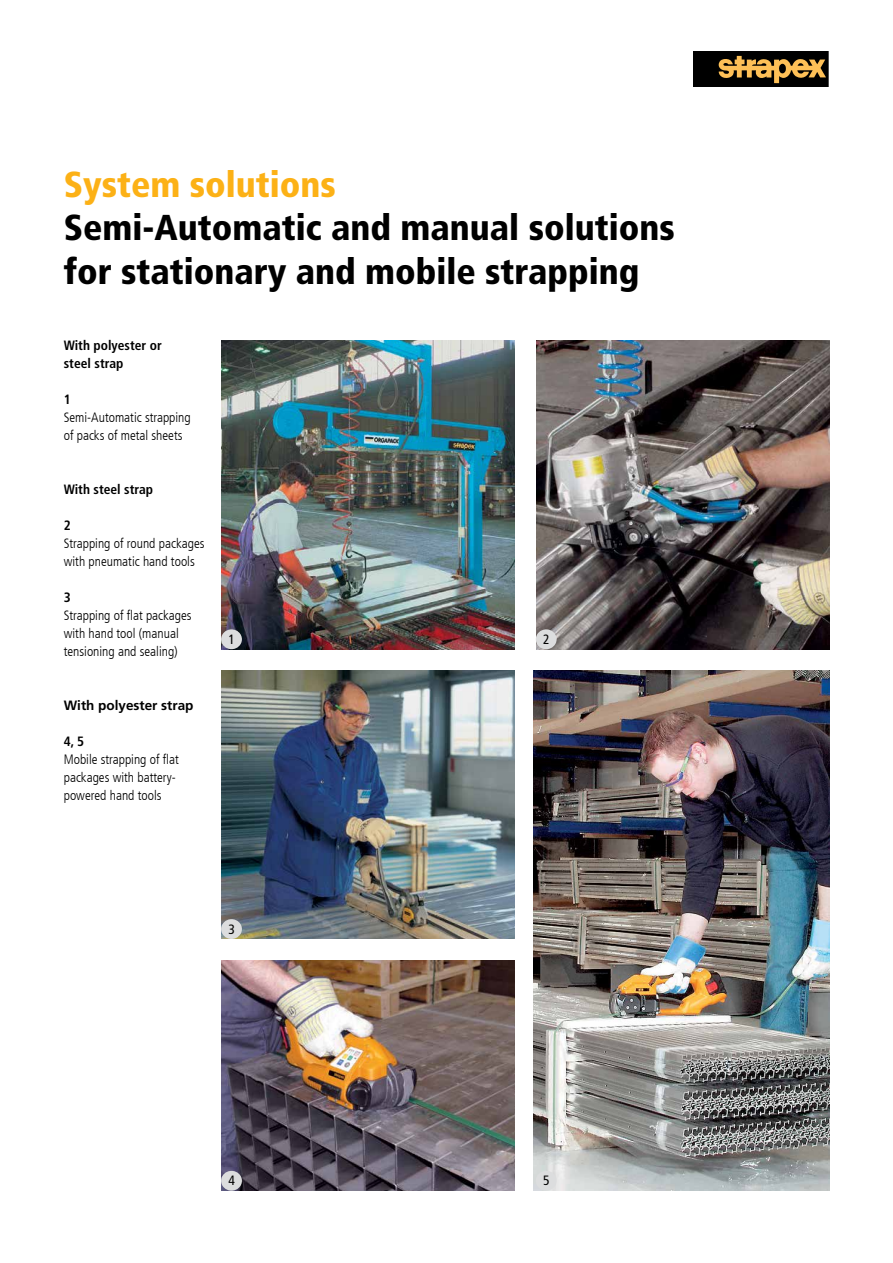
<style>
.page{position:relative;width:893px;height:1263px;background:#fff}
.page>*{position:absolute;margin:0;border:0;box-sizing:border-box;transform-origin:0 0}
.t1{font:900 condensed 36px "Frutiger LT Com";color:#000}
.t2{font:900 condensed 36px "Frutiger LT Com";color:#fcb116}
.t3{font:300 condensed 13.5px/18px "Frutiger LT Com";color:#000}
.t4{font:700 condensed 13.5px "Frutiger LT Com";color:#000}
.t5{font:700 13.5px "Frutiger LT Com";color:#000}
.t6{font:condensed 13.5px "Frutiger LT Com";color:#000}
</style>
<div class="page">
<img style="left:221px;top:340px;width:293px;height:309px">
<img style="left:536px;top:340px;width:293px;height:309px">
<img style="left:221px;top:670px;width:293px;height:269px">
<img style="left:221px;top:961px;width:293px;height:230px">
<img style="left:534px;top:670px;width:295px;height:521px">
<div style="left:221px;top:629px;width:21px;height:20px;background:#dcddde;border-radius:50%"></div>
<div style="left:536px;top:629px;width:21px;height:20px;background:#dcddde;border-radius:50%"></div>
<div style="left:221px;top:919px;width:21px;height:20px;background:#dcddde;border-radius:50%"></div>
<div style="left:221px;top:1171px;width:21px;height:20px;background:#dcddde;border-radius:50%"></div>
<div style="left:536px;top:1171px;width:21px;height:20px;background:#dcddde;border-radius:50%"></div>
<div style="left:693px;top:51px;width:135px;height:35px;background:#000"></div>
<div style="left:693px;top:51px;width:135px;height:36px;border:1px solid #000"></div>
<svg style="left:718px;top:56px;width:108px;height:27px"></svg>
<p class="t2" style="left:64px;top:163px;width:274px">System solutions</p>
<p class="t1" style="left:64px;top:206px;width:612px">Semi-Automatic and manual solutions</p>
<p class="t1" style="left:64px;top:249px;width:577px">for stationary and mobile strapping</p>
<p class="t4" style="left:64px;top:338px;width:100px">With polyester or</p>
<p class="t4" style="left:64px;top:356px;width:61px">steel strap</p>
<p class="t4" style="left:64px;top:392px;width:9px">1</p>
<p class="t3" style="left:64px;top:409px;width:129px">Semi-Automatic strapping</p>
<p class="t3" style="left:64px;top:427px;width:120px">of packs of metal sheets</p>
<p class="t4" style="left:64px;top:482px;width:91px">With steel strap</p>
<p class="t4" style="left:64px;top:518px;width:9px">2</p>
<p class="t3" style="left:64px;top:535px;width:142px">Strapping of round packages with pneumatic hand tools</p>
<p class="t4" style="left:64px;top:590px;width:9px">3</p>
<p class="t3" style="left:64px;top:607px;width:129px">Strapping of flat packages with hand tool (manual tensioning and sealing)</p>
<p class="t5" style="left:64px;top:698px;width:131px">With polyester strap</p>
<p class="t4" style="left:64px;top:734px;width:22px">4, 5</p>
<p class="t3" style="left:64px;top:751px;width:117px">Mobile strapping of flat packages with battery-</p>
<p class="t3" style="left:64px;top:787px;width:99px">powered hand tools</p>
<p class="t6" style="left:228px;top:631px;width:8px">1</p>
<p class="t6" style="left:543px;top:631px;width:8px">2</p>
<p class="t6" style="left:228px;top:921px;width:8px">3</p>
<p class="t6" style="left:228px;top:1173px;width:8px">4</p>
<p class="t6" style="left:543px;top:1173px;width:8px">5</p>
</div>
